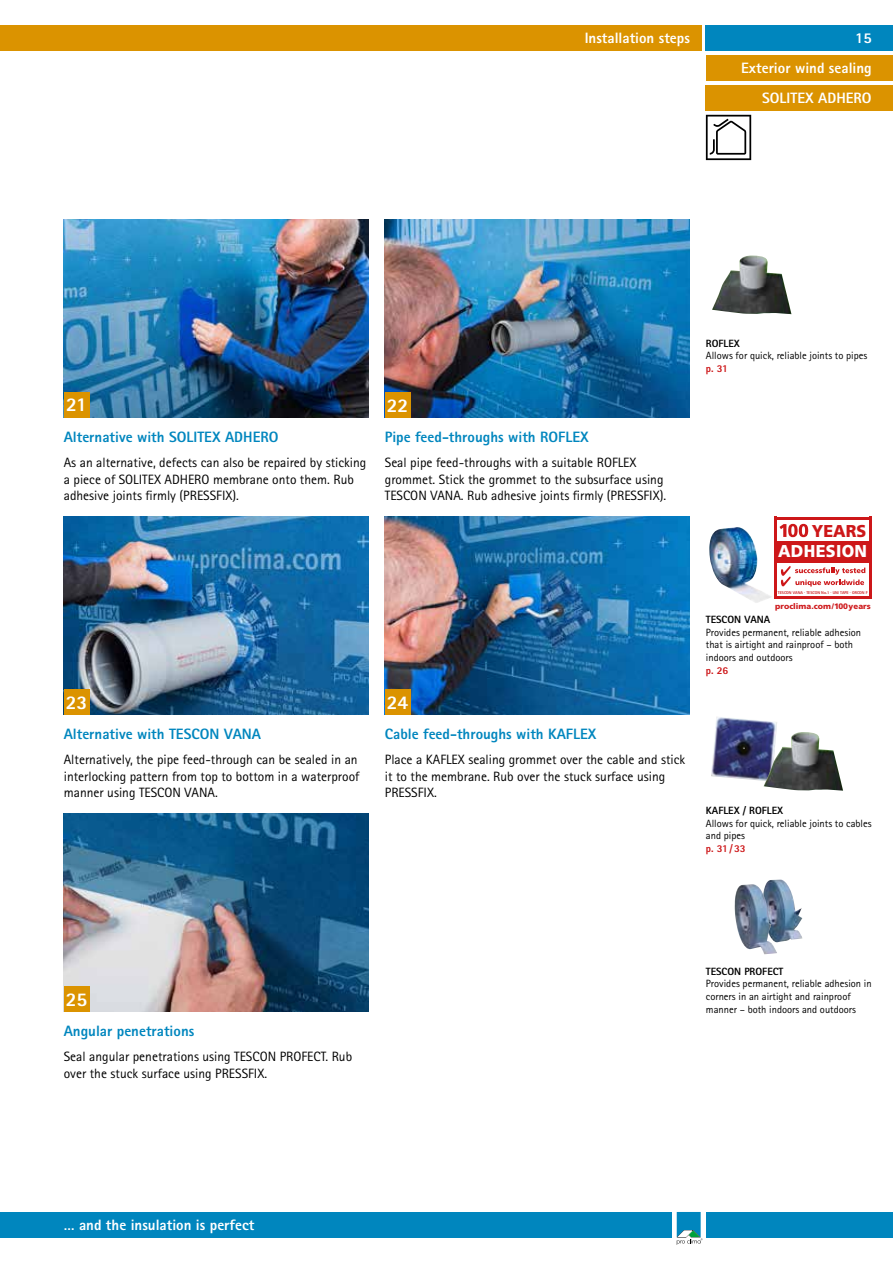
<style>
.page{position:relative;width:893px;height:1263px;background:#fff}
.page>*{position:absolute;margin:0;border:0;box-sizing:border-box;transform-origin:0 0}
.t1{font:800 19.5px "Rotis Sans Serif Pro";color:#fff}
.t2{font:900 17.1px "Frutiger";letter-spacing:.02em;color:#fff;scale:.94 1}
.t3{font:900 17.1px "Frutiger";color:#cd1719;scale:.94 1}
.t4{font:800 15px "Rotis Sans Serif Pro";color:#0086be}
.t5{font:800 15px/29.7px "Rotis Sans Serif Pro";color:#fff;text-align:right}
.t6{font:13.5px/16.5px "Rotis Sans Serif Pro";color:#000}
.t7{font:10.5px/12.6px "Rotis Sans Serif Pro";color:#000}
.t8{font:800 10.5px "Rotis Sans Serif Pro";color:#000}
.t9{font:800 10.5px "Rotis Sans Serif Pro";letter-spacing:-.02em;color:#cd1719}
.t10{font:900 7.95px "Frutiger";color:#ce1a1d}
.t11{font:800 4.05px "Rotis Sans Serif Pro";color:#cd1719}
</style>
<div class="page">
<div style="left:706px;top:26px;width:187px;height:25px;background:#0086be"></div>
<div style="left:706px;top:55px;width:187px;height:26px;background:#db9300"></div>
<svg style="left:706px;top:115px;width:45px;height:45px"></svg>
<div style="left:0;top:1212px;width:672px;height:25px;background:#0086be"></div>
<div style="left:706px;top:1212px;width:187px;height:25px;background:#0086be"></div>
<svg style="left:677px;top:1212px;width:26px;height:33px"></svg>
<div style="left:0;top:26px;width:702px;height:25px;background:#db9300"></div>
<div style="left:706px;top:85px;width:187px;height:26px;background:#db9300"></div>
<img style="left:64px;top:220px;width:305px;height:198px">
<img style="left:385px;top:220px;width:305px;height:198px">
<div style="left:64px;top:392px;width:25px;height:25px;background:#db9300"></div>
<div style="left:385px;top:392px;width:25px;height:26px;background:#db9300"></div>
<img style="left:712px;top:255px;width:79px;height:59px">
<img style="left:64px;top:814px;width:305px;height:198px">
<div style="left:64px;top:986px;width:25px;height:26px;background:#db9300"></div>
<img style="left:64px;top:517px;width:305px;height:198px">
<img style="left:385px;top:517px;width:305px;height:198px">
<div style="left:64px;top:689px;width:25px;height:26px;background:#db9300"></div>
<div style="left:385px;top:689px;width:25px;height:26px;background:#db9300"></div>
<img style="left:711px;top:717px;width:66px;height:64px">
<img style="left:764px;top:732px;width:79px;height:59px">
<div style="left:777px;top:541px;width:93px;height:22px;background:#cd1719"></div>
<svg style="left:779px;top:524px;width:29px;height:13px"></svg>
<hr style="left:774px;top:517px;width:98px;height:2px;background:#cd1719">
<hr style="left:774px;top:596px;width:98px;height:3px;background:#cd1719">
<hr style="left:869px;top:517px;width:3px;height:82px;background:#cd1719">
<hr style="left:774px;top:517px;width:3px;height:82px;background:#cd1719">
<svg style="left:781px;top:566px;width:84px;height:20px"></svg>
<img style="left:766px;top:879px;width:36px;height:64px">
<img style="left:734px;top:884px;width:43px;height:70px">
<img style="left:709px;top:527px;width:63px;height:76px">
<p class="t5" style="left:585px;top:23px;width:107px">Installation steps</p>
<p class="t5" style="left:741px;top:23px;width:132px">15<br>Exterior wind sealing</p>
<p class="t5" style="left:762px;top:83px;width:111px">SOLITEX ADHERO</p>
<h1 class="t1" style="left:66px;top:392px;width:22px">21</h1>
<h1 class="t1" style="left:387px;top:393px;width:23px">22</h1>
<p class="t4" style="left:64px;top:427px;width:216px">Alternative with SOLITEX ADHERO</p>
<p class="t6" style="left:64px;top:454px;width:304px">As an alternative, defects can also be repaired by sticking a piece of SOLITEX ADHERO membrane onto them. Rub adhesive joints firmly (PRESSFIX).</p>
<p class="t4" style="left:385px;top:427px;width:205px">Pipe feed-throughs with ROFLEX</p>
<p class="t6" style="left:385px;top:454px;width:283px">Seal pipe feed-throughs with a suitable ROFLEX grommet. Stick the grommet to the subsurface using<br>TESCON VANA. Rub adhesive joints firmly (PRESSFIX).</p>
<h1 class="t1" style="left:66px;top:690px;width:23px">23</h1>
<h1 class="t1" style="left:387px;top:690px;width:23px">24</h1>
<p class="t4" style="left:64px;top:724px;width:199px">Alternative with TESCON VANA</p>
<p class="t6" style="left:64px;top:751px;width:297px">Alternatively, the pipe feed-through can be sealed in an interlocking pattern from top to bottom in a waterproof manner using TESCON VANA.</p>
<p class="t4" style="left:385px;top:724px;width:213px">Cable feed-throughs with KAFLEX</p>
<p class="t6" style="left:385px;top:751px;width:302px">Place a KAFLEX sealing grommet over the cable and stick it to the membrane. Rub over the stuck surface using<br>PRESSFIX.</p>
<p class="t8" style="left:706px;top:337px;width:36px">ROFLEX</p>
<p class="t7" style="left:706px;top:350px;width:163px">Allows for quick, reliable joints to pipes</p>
<p class="t9" style="left:706px;top:362px;width:24px">p. 31</p>
<p class="t3" style="left:812px;top:521px;width:60px">YEARS</p>
<p class="t2" style="left:778px;top:541px;width:96px">ADHESION</p>
<p class="t11" style="left:778px;top:590px;width:91px">TESCON VANA · TESCON No.1 · UNI TAPE · ORCON F</p>
<p class="t10" style="left:775px;top:601px;width:97px">proclima.com/100years</p>
<p class="t8" style="left:706px;top:613px;width:66px">TESCON VANA</p>
<p class="t7" style="left:706px;top:626px;width:157px">Provides permanent, reliable adhesion that is airtight and rainproof – both indoors and outdoors</p>
<p class="t9" style="left:706px;top:663px;width:24px">p. 26</p>
<p class="t8" style="left:706px;top:804px;width:79px">KAFLEX / ROFLEX</p>
<p class="t7" style="left:706px;top:817px;width:167px">Allows for quick, reliable joints to cables and pipes</p>
<p class="t9" style="left:706px;top:842px;width:41px">p. 31/33</p>
<h1 class="t1" style="left:66px;top:987px;width:23px">25</h1>
<p class="t4" style="left:64px;top:1021px;width:132px">Angular penetrations</p>
<p class="t6" style="left:64px;top:1048px;width:290px">Seal angular penetrations using TESCON PROFECT. Rub over the stuck surface using PRESSFIX.</p>
<p class="t8" style="left:706px;top:964px;width:79px">TESCON PROFECT</p>
<p class="t7" style="left:706px;top:978px;width:167px">Provides permanent, reliable adhesion in corners in an airtight and rainproof manner – both indoors and outdoors</p>
<p class="t5" style="left:64px;top:1210px;width:192px">… and the insulation is perfect</p>
</div>
